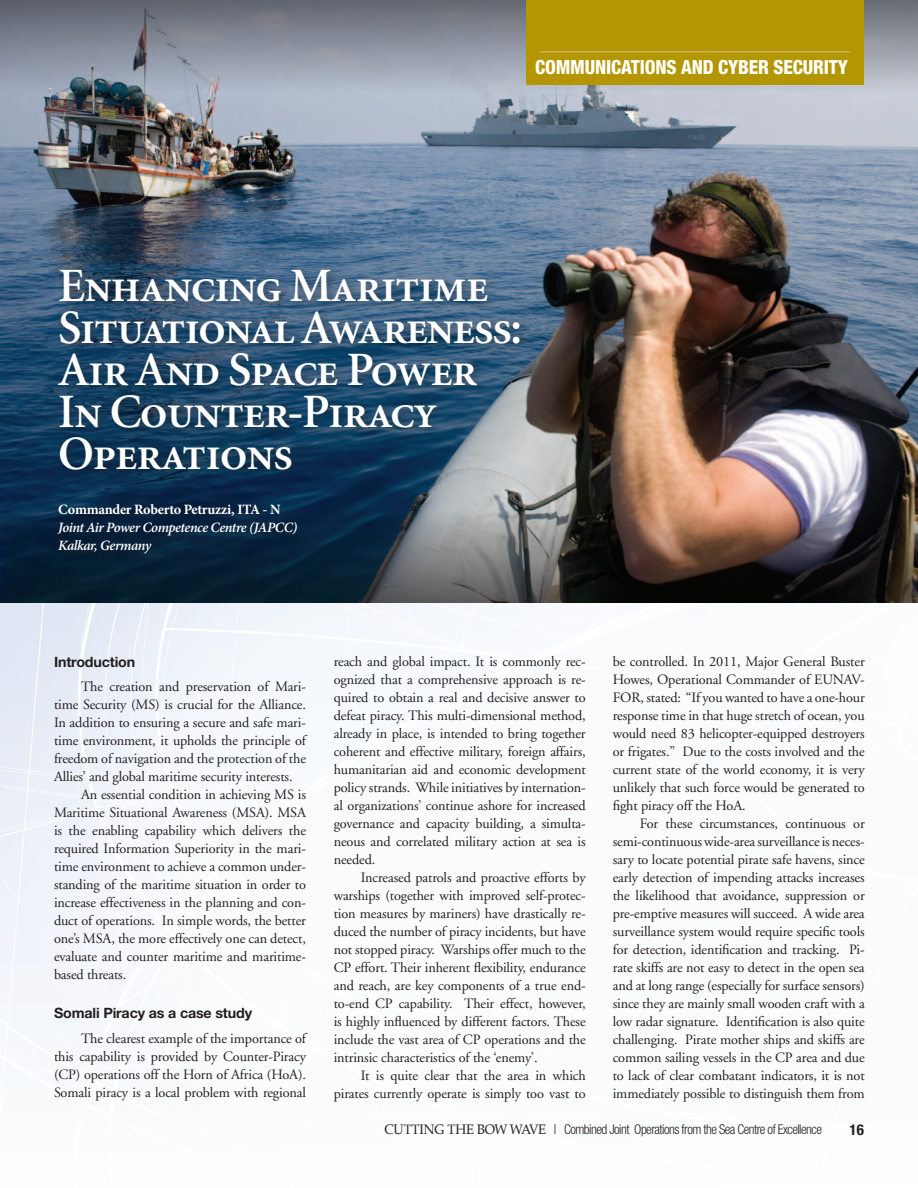
<style>
.page{position:relative;width:918px;height:1188px;background:#fff}
.page>*{position:absolute;margin:0;border:0;box-sizing:border-box;transform-origin:0 0}
.t1{font:48px/42px "Minion Semibold SC";letter-spacing:-.03em;color:#fff}
.t2{font:800 condensed 19.5px "Helvetica Neue";letter-spacing:-.01em;color:#fff}
.t3{font:700 condensed 15px "Helvetica Neue";color:#231f20}
.t4{font:14.25px/18px "Adobe Garamond";letter-spacing:-.01em;color:#231f20;text-align:justify}
.t5{font:italic 600 14.25px/18px "Minion Pro";letter-spacing:-.035em;color:#fff}
.t6{font:700 14.25px "Helvetica Neue";letter-spacing:-.01em;color:#231f20}
.t7{font:700 14.25px "Minion Pro";letter-spacing:-.02em;color:#fff}
.t8{font:300 condensed 13.5px "Helvetica Neue";letter-spacing:-.04em;color:#231f20}
.s1{font-family:"Palatino";font-weight:400;font-stretch:normal}
</style>
<div class="page">
<img style="left:0;top:603px;width:465px;height:439px">
<img style="left:0;top:91px;width:918px;height:512px">
<img style="left:3px;top:508px;width:915px;height:95px">
<svg style="left:0;top:0;width:918px;height:91px;background:#89909c"></svg>
<div style="left:526px;top:0;width:338px;height:85px;background:#b39602"></div>
<hr style="left:539px;top:51px;width:312px;height:1px;background:#cbb156">
<div style="left:54px;top:264px;width:476px;height:299px;background:#231f20;opacity:.45"></div>
<h2 class="t2" style="left:535px;top:55px;width:314px">COMMUNICATIONS AND CYBER SECURItY</h2>
<h1 class="t1" style="left:58px;top:266px;width:465px">Enhancing Maritime<br>Situational Awareness:<br>Air And Space Power<br>In Counter-Piracy<br>Operations</h1>
<p class="t7" style="left:58px;top:499px;width:224px">Commander Roberto Petruzzi, ITA - N</p>
<p class="t5" style="left:58px;top:518px;width:241px">Joint Air Power Competence Centre (JAPCC)<br>Kalkar, Germany</p>
<p class="t6" style="left:54px;top:653px;width:83px">Introduction</p>
<p class="t4" style="left:81px;top:678px;width:226px">The creation and preservation of Mari-</p>
<p class="t4" style="left:54px;top:696px;width:253px">time Security (MS) is crucial for the Alliance.</p>
<p class="t4" style="left:54px;top:714px;width:253px">In addition to ensuring a secure and safe mari-</p>
<p class="t4" style="left:54px;top:732px;width:254px">time environment, it upholds the principle of</p>
<p class="t4" style="left:54px;top:750px;width:253px">freedom of navigation and the protection of the</p>
<p class="t4" style="left:54px;top:768px;width:240px">Allies’ and global maritime security interests.</p>
<p class="t4" style="left:81px;top:786px;width:226px">An essential condition in achieving MS is</p>
<p class="t4" style="left:54px;top:804px;width:253px">Maritime Situational Awareness (MSA). MSA</p>
<p class="t4" style="left:54px;top:822px;width:254px">is the enabling capability which delivers the</p>
<p class="t4" style="left:54px;top:840px;width:254px">required Information Superiority in the mari-</p>
<p class="t4" style="left:54px;top:858px;width:253px">time environment to achieve a common under-</p>
<p class="t4" style="left:54px;top:876px;width:254px">standing of the maritime situation in order to</p>
<p class="t4" style="left:54px;top:894px;width:253px">increase effectiveness in the planning and con-</p>
<p class="t4" style="left:54px;top:912px;width:254px">duct of operations. In simple words, the better</p>
<p class="t4" style="left:54px;top:930px;width:253px">one’s MSA, the more effectively one can detect,</p>
<p class="t4" style="left:54px;top:948px;width:254px">evaluate and counter maritime and maritime-</p>
<p class="t4" style="left:54px;top:966px;width:74px">based threats.</p>
<p class="t6" style="left:54px;top:1004px;width:200px">Somali Piracy as a case study</p>
<p class="t4" style="left:54px;top:1030px;width:254px;text-indent:27px">The clearest example of the importance of this capability is provided by Counter-Piracy (CP) operations off the Horn of Africa (HoA).<br>Somali piracy is a local problem with regional</p>
<p class="t4" style="left:334px;top:653px;width:254px">reach and global impact. It is commonly rec&shy;ognized that a comprehensive approach is re&shy;quired to obtain a real and decisive answer to defeat piracy. This multi-dimensional method, already in place, is intended to bring together coherent and effective military, foreign affairs, humanitarian aid and economic development policy strands. While initiatives by internation&shy;al organizations’ continue ashore for increased governance and capacity building, a simulta&shy;neous and correlated military action at sea is needed.</p>
<p class="t4" style="left:334px;top:869px;width:254px;text-indent:27px">Increased patrols and proactive efforts by warships (together with improved self-protec&shy;tion measures by mariners) have drastically re&shy;duced the number of piracy incidents, but have not stopped piracy. Warships offer much to the CP effort. Their inherent flexibility, endurance and reach, are key components of a true end&shy;to-end CP capability. Their effect, however, is highly influenced by different factors. These include the vast area of CP operations and the intrinsic characteristics of the ‘enemy’.</p>
<p class="t4" style="left:334px;top:1067px;width:253px;text-align:right">It is quite clear that the area in which pirates currently operate is simply too vast to</p>
<p class="t4" style="left:613px;top:653px;width:254px">be controlled. In 2011, Major General Buster Howes, Operational Commander of EUNAV-FOR, stated: “If you wanted to have a one-hour response time in that huge stretch of ocean, you would need 83 helicopter-equipped destroyers or frigates.” Due to the costs involved and the current state of the world economy, it is very unlikely that such force would be generated to fight piracy off the HoA.</p>
<p class="t4" style="left:613px;top:815px;width:254px;text-indent:27px">For these circumstances, continuous or semi-continuous wide-area surveillance is neces&shy;sary to locate potential pirate safe havens, since early detection of impending attacks increases the likelihood that avoidance, suppression or pre-emptive measures will succeed. A wide area surveillance system would require specific tools for detection, identification and tracking. Pi&shy;rate skiffs are not easy to detect in the open sea and at long range (especially for surface sensors) since they are mainly small wooden craft with a low radar signature. Identification is also quite challenging. Pirate mother ships and skiffs are common sailing vessels in the CP area and due to lack of clear combatant indicators, it is not immediately possible to distinguish them from</p>
<p class="t8" style="left:384px;top:1121px;width:439px"><span class="s1">CUTTING THE BOW WAVE |</span> Combined Joint Operations from the Sea Centre of Excellence</p>
<p class="t3" style="left:850px;top:1120px;width:16px">16</p>
</div>
